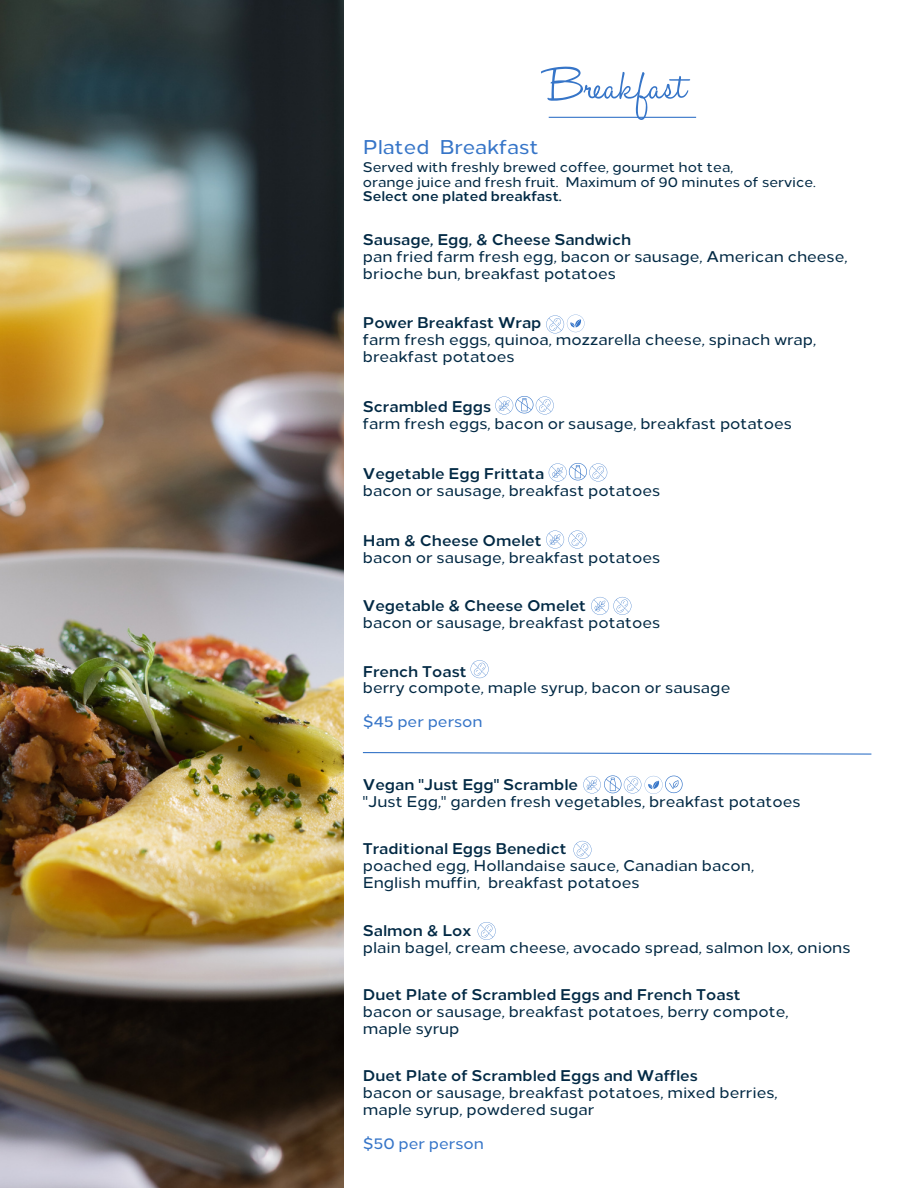
<style>
.page{position:relative;width:918px;height:1188px;background:#fff}
.page>*{position:absolute;margin:0;border:0;box-sizing:border-box;transform-origin:0 0}
.t1{font:51px "Halo Handletter";color:#3675c8}
.t2{font:500 19.95px "Loew Two Zero";color:#3675c8}
.t3{font:500 15.45px/16.8px "Loew Two Zero";color:#022944}
.t4{font:700 15.45px "Loew Two Zero";color:#022944}
.t5{font:500 15.45px "Loew Two Zero";color:#3675c8}
.t6{font:500 13.95px "Loew Two Zero";color:#022944}
.t7{font:700 13.95px "Loew Two Zero";color:#022944}
</style>
<div class="page">
<img style="left:0;top:0;width:343px;height:1188px">
<hr style="left:549px;top:117px;width:147px;height:1px;background:#3675c8">
<svg style="left:362px;top:752px;width:510px;height:3px"></svg>
<svg style="left:583px;top:775px;width:100px;height:19px"></svg>
<svg style="left:573px;top:841px;width:18px;height:18px"></svg>
<svg style="left:478px;top:922px;width:18px;height:18px"></svg>
<svg style="left:471px;top:660px;width:18px;height:18px"></svg>
<svg style="left:591px;top:597px;width:40px;height:18px"></svg>
<svg style="left:549px;top:463px;width:58px;height:18px"></svg>
<svg style="left:546px;top:531px;width:40px;height:18px"></svg>
<svg style="left:495px;top:396px;width:59px;height:18px"></svg>
<svg style="left:546px;top:315px;width:38px;height:18px"></svg>
<p class="t1" style="left:548px;top:58px;width:140px">Breakfast</p>
<p class="t2" style="left:363px;top:135px;width:177px">Plated Breakfast</p>
<p class="t6" style="left:363px;top:159px;width:372px">Served with freshly brewed coffee, gourmet hot tea,</p>
<p class="t6" style="left:363px;top:173px;width:454px">orange juice and fresh fruit. Maximum of 90 minutes of service.</p>
<p class="t7" style="left:363px;top:188px;width:200px">Select one plated breakfast.</p>
<p class="t4" style="left:363px;top:231px;width:270px">Sausage, Egg, &amp; Cheese Sandwich</p>
<p class="t3" style="left:363px;top:248px;width:486px">pan fried farm fresh egg, bacon or sausage, American cheese, brioche bun, breakfast potatoes</p>
<p class="t4" style="left:363px;top:314px;width:180px">Power Breakfast Wrap</p>
<p class="t3" style="left:363px;top:332px;width:455px">farm fresh eggs, quinoa, mozzarella cheese, spinach wrap, breakfast potatoes</p>
<p class="t4" style="left:363px;top:397px;width:130px">Scrambled Eggs</p>
<p class="t3" style="left:363px;top:415px;width:431px">farm fresh eggs, bacon or sausage, breakfast potatoes</p>
<p class="t4" style="left:363px;top:465px;width:183px">Vegetable Egg Frittata</p>
<p class="t3" style="left:363px;top:482px;width:299px">bacon or sausage, breakfast potatoes</p>
<p class="t4" style="left:363px;top:531px;width:180px">Ham &amp; Cheese Omelet</p>
<p class="t3" style="left:363px;top:549px;width:299px">bacon or sausage, breakfast potatoes</p>
<p class="t4" style="left:363px;top:596px;width:225px">Vegetable &amp; Cheese Omelet</p>
<p class="t3" style="left:363px;top:614px;width:299px">bacon or sausage, breakfast potatoes</p>
<p class="t4" style="left:363px;top:662px;width:105px">French Toast</p>
<p class="t3" style="left:363px;top:680px;width:369px">berry compote, maple syrup, bacon or sausage</p>
<p class="t5" style="left:363px;top:712px;width:121px">$45 per person</p>
<p class="t4" style="left:363px;top:775px;width:217px">Vegan "Just Egg" Scramble</p>
<p class="t3" style="left:363px;top:793px;width:439px">"Just Egg," garden fresh vegetables, breakfast potatoes</p>
<p class="t4" style="left:363px;top:839px;width:205px">Traditional Eggs Benedict</p>
<p class="t3" style="left:363px;top:857px;width:393px">poached egg, Hollandaise sauce, Canadian bacon,</p>
<p class="t3" style="left:363px;top:874px;width:278px">English muffin, breakfast potatoes</p>
<p class="t4" style="left:363px;top:921px;width:110px">Salmon &amp; Lox</p>
<p class="t3" style="left:363px;top:939px;width:489px">plain bagel, cream cheese, avocado spread, salmon lox, onions</p>
<p class="t4" style="left:363px;top:986px;width:379px">Duet Plate of Scrambled Eggs and French Toast</p>
<p class="t3" style="left:363px;top:1003px;width:427px">bacon or sausage, breakfast potatoes, berry compote, maple syrup</p>
<p class="t4" style="left:363px;top:1067px;width:337px">Duet Plate of Scrambled Eggs and Waffles</p>
<p class="t3" style="left:363px;top:1085px;width:416px">bacon or sausage, breakfast potatoes, mixed berries, maple syrup, powdered sugar</p>
<p class="t5" style="left:363px;top:1134px;width:123px">$50 per person</p>
</div>
